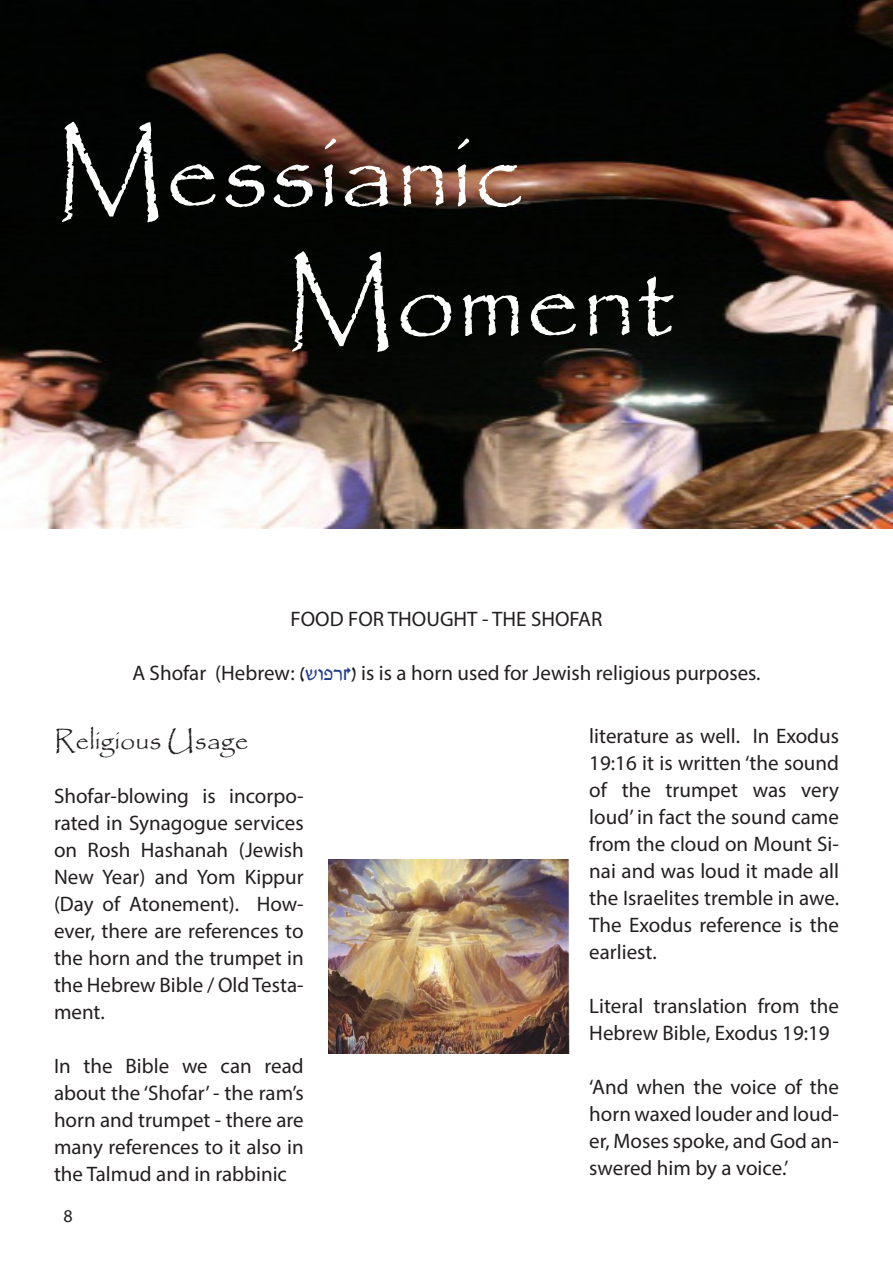
<style>
.page{position:relative;width:893px;height:1263px;background:#fff}
.page>*{position:absolute;margin:0;border:0;box-sizing:border-box;transform-origin:0 0}
.t1{font:108px "Papyrus";color:#fff}
.t2{font:27px "Papyrus";color:#231f20}
.t3{font:21px/27px "Myriad Pro";color:#231f20;text-align:justify}
.t4{font:18px "Myriad Pro";color:#231f20}
.s1{font-family:"David"}
.s2{font-family:"David";color:#253f8e}
</style>
<div class="page">
<img style="left:0;top:0;width:893px;height:528px">
<img style="left:328px;top:859px;width:242px;height:194px">
<p class="t1" style="left:54px;top:106px;width:471px">Messianic</p>
<p class="t1" style="left:284px;top:235px;width:391px">Moment</p>
<p class="t3" style="left:291px;top:605px;width:313px">FOOD FOR THOUGHT - THE SHOFAR</p>
<p class="t3" style="left:132px;top:659px;width:630px">A Shofar (Hebrew: <span class="s1">(</span><span class="s2">ש רפו</span> <span class="s1">)</span> is is a horn used for Jewish religious purposes.</p>
<p class="t2" style="left:54px;top:724px;width:196px">Religious Usage</p>
<p class="t3" style="left:54px;top:782px;width:251px">Shofar-blowing is incorpo&shy;rated in Synagogue services on Rosh Hashanah (Jewish New Year) and Yom Kippur (Day of Atonement). How&shy;ever, there are references to the horn and the trumpet in the Hebrew Bible / Old Testa&shy;ment.</p>
<p class="t3" style="left:54px;top:1052px;width:251px">In the Bible we can read about the ‘Shofar’ - the ram’s horn and trumpet - there are many references to it also in the Talmud and in rabbinic</p>
<p class="t4" style="left:64px;top:1205px;width:11px">8</p>
<p class="t3" style="left:589px;top:722px;width:251px">literature as well. In Exodus 19:16 it is written ‘the sound of the trumpet was very loud’ in fact the sound came from the cloud on Mount Si&shy;nai and was loud it made all the Israelites tremble in awe.<br>The Exodus reference is the earliest.</p>
<p class="t3" style="left:589px;top:992px;width:251px">Literal translation from the<br>Hebrew Bible, Exodus 19:19</p>
<p class="t3" style="left:589px;top:1073px;width:251px">‘And when the voice of the horn waxed louder and loud&shy;er, Moses spoke, and God an&shy;swered him by a voice.’</p>
</div>
